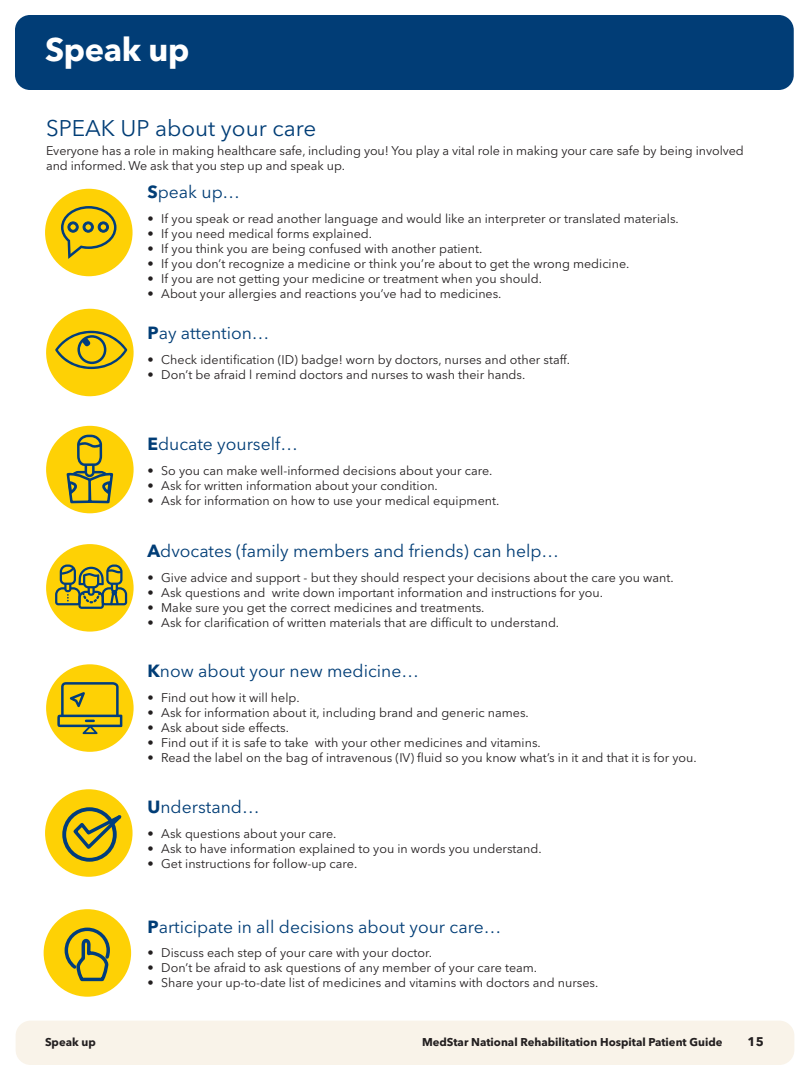
<style>
.page{position:relative;width:810px;height:1080px;background:#fff}
.page>*{position:absolute;margin:0;border:0;box-sizing:border-box;transform-origin:0 0}
.t1{font:700 32.5px "Avenir Next LT Pro";letter-spacing:-.01em;color:#fff}
.t2{font:22.5px "Avenir Next LT Pro";color:#013d76}
.t3{font:17.5px "Avenir Next LT Pro";color:#013d76}
.t4{font:12.5px/15px "Avenir Next LT Pro";color:#231f20}
.t5{font:700 12.5px "Avenir Next LT Pro";color:#231f20}
.t6{font:700 11.25px "Avenir Next LT Pro";color:#231f20}
.s1{font-weight:700}
</style>
<div class="page">
<div style="left:16px;top:1021px;width:778px;height:44px;background:#f9f3e9;border-radius:15px"></div>
<div style="left:15px;top:15px;width:779px;height:75px;background:#013d76;border-radius:15px"></div>
<div style="left:45px;top:189px;width:88px;height:87px;background:#fed105;border-radius:50%"></div>
<svg style="left:61px;top:206px;width:56px;height:53px"></svg>
<div style="left:100px;top:224px;width:7px;height:6px;border:1px solid #013d7d;border-radius:50%"></div>
<div style="left:98px;top:222px;width:11px;height:10px;border:1px solid #013d7d;border-radius:50%"></div>
<div style="left:46px;top:426px;width:88px;height:87px;background:#fed105;border-radius:50%"></div>
<svg style="left:65px;top:435px;width:50px;height:79px"></svg>
<div style="left:46px;top:544px;width:88px;height:88px;background:#fed105;border-radius:50%"></div>
<svg style="left:55px;top:565px;width:72px;height:44px"></svg>
<div style="left:46px;top:664px;width:88px;height:88px;background:#fed105;border-radius:50%"></div>
<svg style="left:57px;top:682px;width:65px;height:52px"></svg>
<div style="left:45px;top:789px;width:88px;height:88px;background:#fed105;border-radius:50%"></div>
<svg style="left:62px;top:803px;width:71px;height:59px"></svg>
<div style="left:44px;top:909px;width:87px;height:88px;background:#fed105;border-radius:50%"></div>
<svg style="left:65px;top:928px;width:45px;height:69px"></svg>
<svg style="left:46px;top:308px;width:88px;height:89px"></svg>
<h1 class="t1" style="left:45px;top:36px;width:146px">Speak up</h1>
<h2 class="t2" style="left:46px;top:119px;width:272px">SPEAK UP about your care</h2>
<p class="t4" style="left:46px;top:144px;width:699px">Everyone has a role in making healthcare safe, including you! You play a vital role in making your care safe by being involved and informed. We ask that you step up and speak up.</p>
<h3 class="t3" style="left:148px;top:185px;width:94px"><span class="s1">S</span>peak up…</h3>
<p class="t4" style="left:148px;top:212px;width:533px">• If you speak or read another language and would like an interpreter or translated materials.</p>
<p class="t4" style="left:148px;top:227px;width:226px">• If you need medical forms explained.</p>
<p class="t4" style="left:148px;top:242px;width:336px">• If you think you are being confused with another patient.</p>
<p class="t4" style="left:148px;top:257px;width:483px">• If you don’t recognize a medicine or think you’re about to get the wrong medicine.</p>
<p class="t4" style="left:148px;top:272px;width:396px">• If you are not getting your medicine or treatment when you should.</p>
<p class="t4" style="left:148px;top:287px;width:356px">• About your allergies and reactions you’ve had to medicines.</p>
<h3 class="t3" style="left:148px;top:326px;width:123px"><span class="s1">P</span>ay attention…</h3>
<p class="t4" style="left:148px;top:353px;width:424px">• Check identification (ID) badge! worn by doctors, nurses and other staff.</p>
<p class="t4" style="left:148px;top:368px;width:379px">• Don’t be afraid l remind doctors and nurses to wash their hands.</p>
<h3 class="t3" style="left:148px;top:437px;width:152px"><span class="s1">E</span>ducate yourself…</h3>
<p class="t4" style="left:148px;top:464px;width:346px">• So you can make well-informed decisions about your care.</p>
<p class="t4" style="left:148px;top:479px;width:292px">• Ask for written information about your condition.</p>
<p class="t4" style="left:148px;top:494px;width:353px">• Ask for information on how to use your medical equipment.</p>
<h3 class="t3" style="left:148px;top:544px;width:413px"><span class="s1">A</span>dvocates (family members and friends) can help…</h3>
<p class="t4" style="left:148px;top:571px;width:528px">• Give advice and support - but they should respect your decisions about the care you want.</p>
<p class="t4" style="left:148px;top:586px;width:457px">• Ask questions and write down important information and instructions for you.</p>
<p class="t4" style="left:148px;top:601px;width:339px">• Make sure you get the correct medicines and treatments.</p>
<p class="t4" style="left:148px;top:616px;width:413px">• Ask for clarification of written materials that are difficult to understand.</p>
<h3 class="t3" style="left:148px;top:664px;width:273px"><span class="s1">K</span>now about your new medicine…</h3>
<p class="t4" style="left:148px;top:691px;width:154px">• Find out how it will help.</p>
<p class="t4" style="left:148px;top:706px;width:383px">• Ask for information about it, including brand and generic names.</p>
<p class="t4" style="left:148px;top:721px;width:143px">• Ask about side effects.</p>
<p class="t4" style="left:148px;top:736px;width:395px">• Find out if it is safe to take with your other medicines and vitamins.</p>
<p class="t4" style="left:148px;top:751px;width:551px">• Read the label on the bag of intravenous (IV) fluid so you know what’s in it and that it is for you.</p>
<h3 class="t3" style="left:148px;top:800px;width:114px"><span class="s1">U</span>nderstand…</h3>
<p class="t4" style="left:148px;top:827px;width:190px">• Ask questions about your care.</p>
<p class="t4" style="left:148px;top:842px;width:396px">• Ask to have information explained to you in words you understand.</p>
<p class="t4" style="left:148px;top:857px;width:211px">• Get instructions for follow-up care.</p>
<h3 class="t3" style="left:148px;top:920px;width:355px"><span class="s1">P</span>articipate in all decisions about your care…</h3>
<p class="t4" style="left:148px;top:947px;width:286px">• Discuss each step of your care with your doctor.</p>
<p class="t4" style="left:148px;top:962px;width:391px">• Don’t be afraid to ask questions of any member of your care team.</p>
<p class="t4" style="left:148px;top:977px;width:452px">• Share your up-to-date list of medicines and vitamins with doctors and nurses.</p>
<p class="t6" style="left:45px;top:1037px;width:52px">Speak up</p>
<p class="t6" style="left:422px;top:1037px;width:302px">MedStar National Rehabilitation Hospital Patient Guide</p>
<p class="t5" style="left:748px;top:1037px;width:18px">15</p>
</div>
